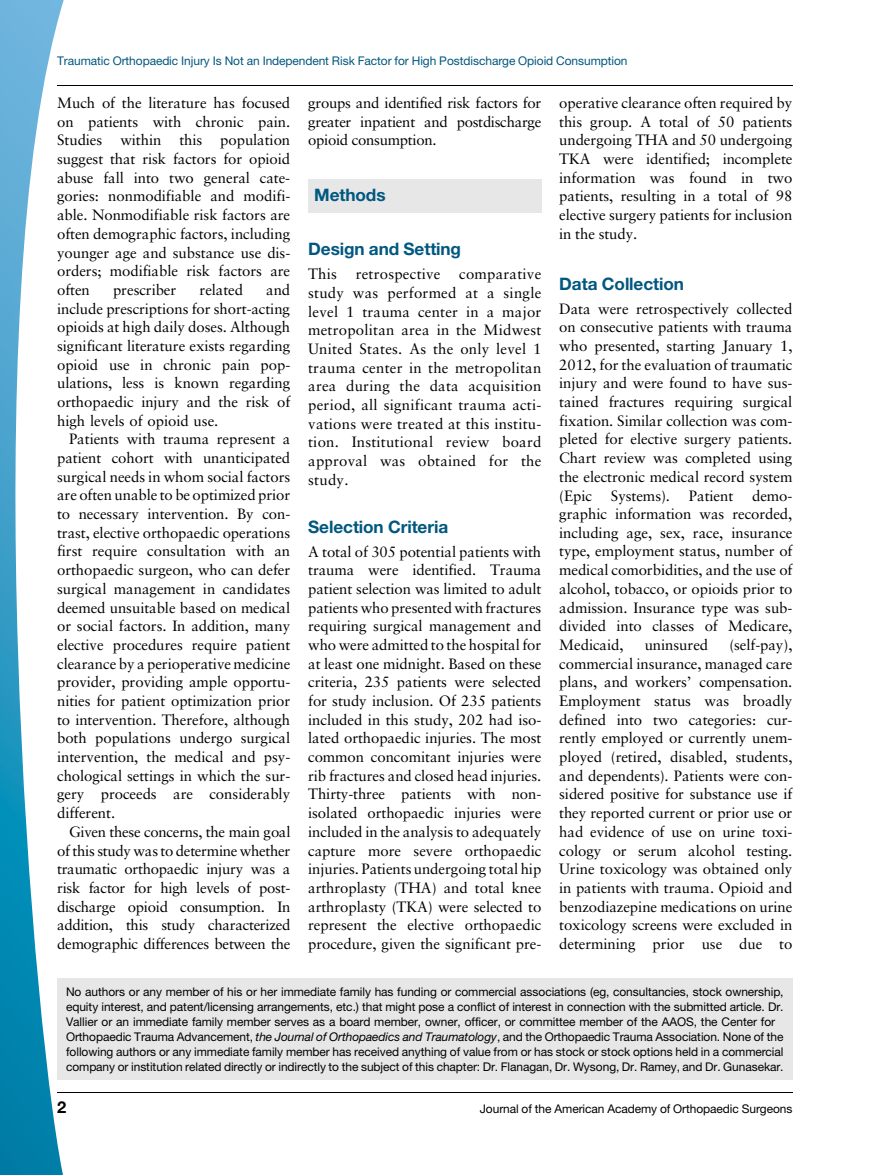
<style>
.page{position:relative;width:891px;height:1175px;background:#fff}
.page>*{position:absolute;margin:0;border:0;box-sizing:border-box;transform-origin:0 0}
.t1{font:17.25px "Adv O Td 1 f 5 cc 91.B";color:#00577f}
.t2{font:16.5px "Adv O Td 1 f 5 cc 91.B";color:#000}
.t3{font:15px/18.8px "Adv O Tece 49054";color:#000;text-align:justify}
.t4{font:12px/15px "Adv OT7 fe 89 a 09";color:#000}
.t5{font:12px "Adv OT7 fe 89 a 09";color:#00577f}
.s1{font-style:inherit}
.s2{font-family:"Adv O Tc 4 f 305 bd.I"}
</style>
<div class="page">
<svg style="left:0;top:0;width:66px;height:1174px"></svg>
<div style="left:308px;top:179px;width:233px;height:34px;background:#e7e7e7"></div>
<div style="left:57px;top:978px;width:735px;height:101px;background:#e7e7e7"></div>
<hr style="left:57px;top:85px;width:735px;height:1px;background:#000">
<hr style="left:57px;top:1092px;width:735px;height:1px;background:#000">
<p class="t5" style="left:57px;top:57px;width:572px">Traumatic Orthopaedic Injury Is Not an Independent Risk Factor for High Postdischarge Opioid Consumption</p>
<p class="t3" style="left:308px;top:95px;width:235px">groups and identified risk factors for greater inpatient and postdischarge opioid consumption.</p>
<p class="t1" style="left:314px;top:188px;width:73px">Methods</p>
<p class="t3" style="left:559px;top:95px;width:235px">operative clearance often required by this group. A total of 50 patients undergoing THA and 50 undergoing TKA were identified; incomplete information was found in two patients, resulting in a total of 98 elective surgery patients for inclusion in the study.</p>
<p class="t1" style="left:559px;top:277px;width:126px">Data Collection</p>
<p class="t3" style="left:559px;top:300px;width:235px">Data were retrospectively collected on consecutive patients with trauma who presented, starting January 1, 2012, for the evaluation of traumatic injury and were found to have sus&shy;tained fractures requiring surgical fixation. Similar collection was com&shy;pleted for elective surgery patients.<br>Chart review was completed using the electronic medical record system (Epic</p>
<p class="t3" style="left:57px;top:95px;width:235px">Much of the literature has focused on patients with chronic pain.<br>Studies within this population suggest that risk factors for opioid abuse fall into two general cate&shy;gories: nonmodifiable and modifi&shy;able. Nonmodifiable risk factors are often demographic factors, including younger age and substance use dis&shy;orders; modifiable risk factors are often</p>
<p class="t1" style="left:308px;top:243px;width:154px">Design and Setting</p>
<p class="t3" style="left:308px;top:266px;width:30px">This</p>
<p class="t3" style="left:308px;top:266px;width:235px;text-indent:48px">retrospective comparative study was performed at a single level 1 trauma center in a major metropolitan area in the Midwest United States. As the only level 1 trauma center in the metropolitan area during the data acquisition period, all significant trauma acti&shy;vations were treated at this institu&shy;tion. Institutional review board approval was obtained for the study.</p>
<p class="t1" style="left:308px;top:520px;width:142px">Selection Criteria</p>
<p class="t3" style="left:308px;top:543px;width:235px">A total of 305 potential patients with trauma were identified. Trauma patient selection was limited to adult patients who presented with fractures requiring surgical management and who were admitted to the hospital for at least one midnight. Based on these criteria, 235 patients were selected for study inclusion. Of 235 patients included in this study, 202 had iso&shy;lated orthopaedic injuries. The most common concomitant injuries were rib fractures and closed head injuries.<br>Thirty-three patients with non&shy;isolated orthopaedic injuries were included in the analysis to adequately capture more severe orthopaedic injuries. Patients undergoing total hip arthroplasty (THA) and total knee arthroplasty (TKA) were selected to represent the elective orthopaedic procedure, given the significant pre-</p>
<p class="t3" style="left:57px;top:281px;width:235px;text-indent:209px">and include prescriptions for short-acting opioids at high daily doses. Although significant literature exists regarding opioid use in chronic pain pop&shy;ulations, less is known regarding orthopaedic injury and the risk of high levels of opioid use.</p>
<p class="t3" style="left:57px;top:431px;width:235px;text-indent:12px">Patients with trauma represent a patient cohort with unanticipated surgical needs in whom social factors are often unable to be optimized prior to necessary intervention. By con&shy;trast, elective orthopaedic operations first require consultation with an orthopaedic surgeon, who can defer surgical management in candidates deemed unsuitable based on medical or social factors. In addition, many elective procedures require patient clearance by a perioperative medicine provider, providing ample opportu&shy;nities for patient optimization prior to intervention. Therefore, although both populations undergo surgical intervention, the medical and psy&shy;chological settings in which the sur&shy;gery proceeds are considerably different.</p>
<p class="t3" style="left:57px;top:823px;width:235px;text-indent:12px">Given these concerns, the main goal of this study was to determine whether traumatic orthopaedic injury was a risk factor for high levels of post&shy;discharge opioid consumption. In addition, this study characterized demographic differences between the</p>
<p class="t3" style="left:113px;top:281px;width:65px">prescriber</p>
<p class="t3" style="left:200px;top:281px;width:45px">related</p>
<p class="t3" style="left:559px;top:487px;width:235px;text-indent:193px">demo&shy;graphic information was recorded, including age, sex, race, insurance type, employment status, number of medical comorbidities, and the use of alcohol, tobacco, or opioids prior to admission. Insurance type was sub&shy;divided into classes of Medicare, Medicaid,</p>
<p class="t3" style="left:611px;top:487px;width:61px">Systems).</p>
<p class="t3" style="left:689px;top:487px;width:46px">Patient</p>
<p class="t3" style="left:559px;top:636px;width:235px;text-indent:170px">(self-pay), commercial insurance, managed care plans, and workers<span class="s1">’</span> compensation.<br>Employment status was broadly defined into two categories: cur&shy;rently employed or currently unem&shy;ployed (retired, disabled, students, and dependents). Patients were con&shy;sidered positive for substance use if they reported current or prior use or had evidence of use on urine toxi&shy;cology or serum alcohol testing.<br>Urine toxicology was obtained only in patients with trauma. Opioid and benzodiazepine medications on urine toxicology screens were excluded in determining prior use due to</p>
<p class="t4" style="left:66px;top:985px;width:719px">No authors or any member of his or her immediate family has funding or commercial associations (eg, consultancies, stock ownership, equity interest, and patent/licensing arrangements, etc.) that might pose a conflict of interest in connection with the submitted article. Dr.<br>Vallier or an immediate family member serves as a board member, owner, officer, or committee member of the AAOS, the Center for Orthopaedic Trauma Advancement, <span class="s2">the Journal of Orthopaedics and Traumatology</span>, and the Orthopaedic Trauma Association. None of the following authors or any immediate family member has received anything of value from or has stock or stock options held in a commercial company or institution related directly or indirectly to the subject of this chapter: Dr. Flanagan, Dr. Wysong, Dr. Ramey, and Dr. Gunasekar.</p>
<p class="t3" style="left:645px;top:636px;width:65px">uninsured</p>
<p class="t2" style="left:57px;top:1101px;width:11px">2</p>
<p class="t4" style="left:480px;top:1102px;width:314px">Journal of the American Academy of Orthopaedic Surgeons</p>
</div>
